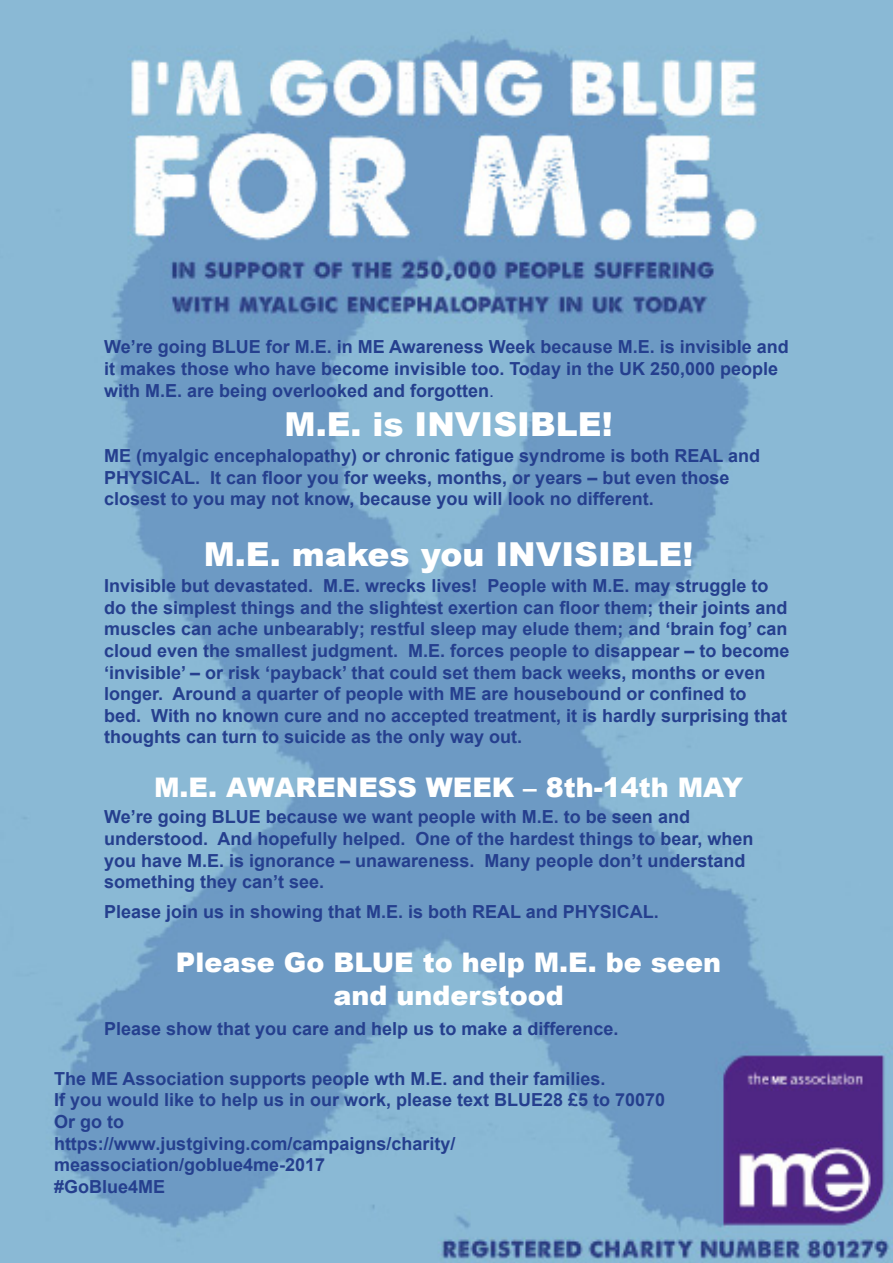
<style>
.page{position:relative;width:893px;height:1263px;background:#fff}
.page>*{position:absolute;margin:0;border:0;box-sizing:border-box;transform-origin:0 0}
.t1{font:900 33px "Arial";color:#fff}
.t2{font:900 27px/32.4px "Arial";color:#fff;text-align:center}
.t3{font:700 18px/21.6px "Arial";color:#253f8e}
.s1{font-weight:400}
</style>
<div class="page">
<img style="left:0;top:0;width:893px;height:1263px">
<p class="t3" style="left:104px;top:336px;width:686px">We’re going BLUE for M.E. in ME Awareness Week because M.E. is invisible and it makes those who have become invisible too. Today in the UK 250,000 people with M.E. are being overlooked and forgotten<span class="s1">.</span></p>
<h1 class="t1" style="left:285px;top:400px;width:330px">M.E. is INVISIBLE!</h1>
<p class="t3" style="left:104px;top:445px;width:657px">ME (myalgic encephalopathy) or chronic fatigue syndrome is both REAL and<br>PHYSICAL. It can floor you for weeks, months, or years – but even those closest to you may not know, because you will look no different.</p>
<h1 class="t1" style="left:204px;top:530px;width:491px">M.E. makes you INVISIBLE!</h1>
<p class="t3" style="left:104px;top:575px;width:687px">Invisible but devastated. M.E. wrecks lives! People with M.E. may struggle to do the simplest things and the slightest exertion can floor them; their joints and muscles can ache unbearably; restful sleep may elude them; and ‘brain fog’ can cloud even the smallest judgment. M.E. forces people to disappear – to become ‘invisible’ – or risk ‘payback’ that could set them back weeks, months or even longer. Around a quarter of people with ME are housebound or confined to<br>bed. With no known cure and no accepted treatment, it is hardly surprising that thoughts can turn to suicide as the only way out.</p>
<h2 class="t2" style="left:154px;top:770px;width:590px">M.E. AWARENESS WEEK – 8th-14th MAY</h2>
<p class="t3" style="left:104px;top:806px;width:651px">We’re going BLUE because we want people with M.E. to be seen and understood. And hopefully helped. One of the hardest things to bear, when you have M.E. is ignorance – unawareness. Many people don’t understand something they can’t see.</p>
<p class="t3" style="left:104px;top:901px;width:556px">Please join us in showing that M.E. is both REAL and PHYSICAL.</p>
<h2 class="t2" style="left:176px;top:945px;width:547px">Please Go BLUE to help M.E. be seen and understood</h2>
<p class="t3" style="left:104px;top:1018px;width:516px">Please show that you care and help us to make a difference.</p>
<p class="t3" style="left:54px;top:1068px;width:613px">The ME Association supports people wth M.E. and their families.<br>If you would like to help us in our work, please text BLUE28 £5 to 70070<br>Or go to<br>https://www.justgiving.com/campaigns/charity/ meassociation/goblue4me-2017<br>#GoBlue4ME</p>
</div>
